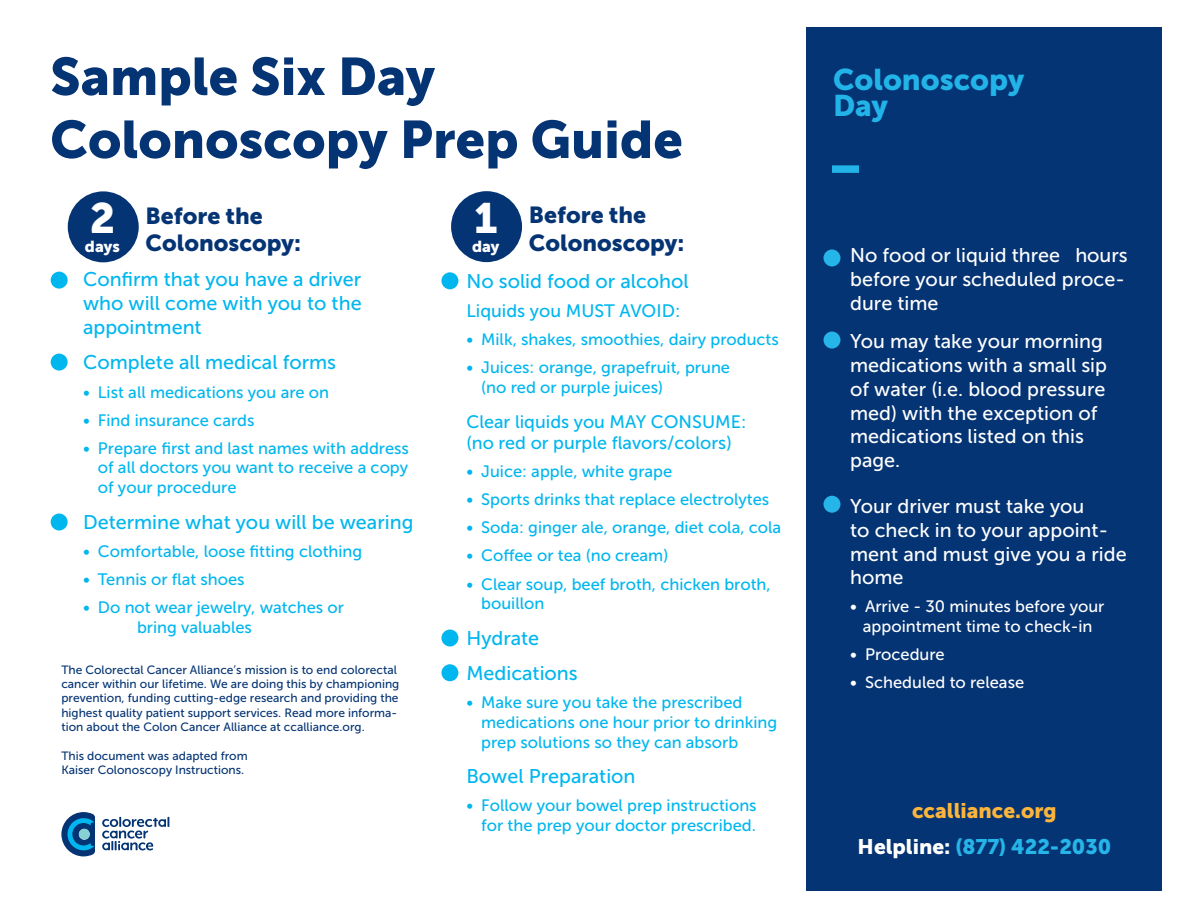
<style>
.page{position:relative;width:1188px;height:918px;background:#fff}
.page>*{position:absolute;margin:0;border:0;box-sizing:border-box;transform-origin:0 0}
.t1{font:52.5px/63px "Museo Sans 900";color:#053474}
.t2{font:42.3px "Museo Sans 900";color:#fff}
.t3{font:29.7px/26.4px "Museo Sans 900";color:#22b3e8}
.t4{font:23.1px/27.8px "Museo Sans 900";color:#053474}
.t5{font:21px "Museo Sans 900";color:#26b5e8}
.t6{font:21px "Museo Sans 900";color:#fcb53b}
.t7{font:19.8px/23.7px "Museo Sans 500";color:#fff}
.t8{font:19.8px/23.7px "Museo Sans 500";color:#00b6ef}
.t9{font:18px/21.6px "Museo Sans 500";color:#00b6ef}
.t10{font:16.5px/19.8px "Museo Sans 500";color:#00b6ef}
.t11{font:16.5px/19.8px "Museo Sans 500";color:#fff;text-align:center}
.t12{font:15.9px "Museo Sans 900";color:#fff}
.t13{font:12px/14.4px "Museo Sans 500";color:#053474}
.s1{color:#fff}
</style>
<div class="page">
<div style="left:68px;top:191px;width:71px;height:71px;background:#053474;border-radius:50%"></div>
<div style="left:807px;top:27px;width:355px;height:864px;background:#053474"></div>
<div style="left:824px;top:249px;width:16px;height:17px;background:#26b5e8;border-radius:50%"></div>
<div style="left:824px;top:332px;width:16px;height:17px;background:#26b5e8;border-radius:50%"></div>
<div style="left:824px;top:496px;width:16px;height:17px;background:#26b5e8;border-radius:50%"></div>
<div style="left:441px;top:272px;width:17px;height:17px;background:#00b6ef;border-radius:50%"></div>
<div style="left:441px;top:664px;width:17px;height:17px;background:#00b6ef;border-radius:50%"></div>
<div style="left:441px;top:630px;width:17px;height:17px;background:#00b6ef;border-radius:50%"></div>
<div style="left:51px;top:272px;width:17px;height:17px;background:#00b6ef;border-radius:50%"></div>
<div style="left:51px;top:354px;width:17px;height:17px;background:#00b6ef;border-radius:50%"></div>
<div style="left:51px;top:514px;width:17px;height:17px;background:#00b6ef;border-radius:50%"></div>
<svg style="left:61px;top:812px;width:34px;height:44px"></svg>
<div style="left:79px;top:829px;width:11px;height:11px;background:#85d1d4;border-radius:50%"></div>
<svg style="left:102px;top:817px;width:67px;height:33px"></svg>
<div style="left:451px;top:191px;width:71px;height:71px;background:#053474;border-radius:50%"></div>
<div style="left:832px;top:165px;width:27px;height:8px;background:#22b3e8"></div>
<h1 class="t1" style="left:50px;top:45px;width:634px">Sample Six Day<br>Colonoscopy Prep Guide</h1>
<h2 class="t2" style="left:474px;top:194px;width:25px">1</h2>
<p class="t12" style="left:472px;top:237px;width:29px">day</p>
<h2 class="t2" style="left:90px;top:194px;width:27px">2</h2>
<p class="t12" style="left:85px;top:237px;width:37px">days</p>
<h3 class="t4" style="left:529px;top:201px;width:157px">Before the<br>Colonoscopy:</h3>
<h3 class="t4" style="left:146px;top:202px;width:157px">Before the<br>Colonoscopy:</h3>
<p class="t8" style="left:83px;top:268px;width:280px;text-align:justify">Confirm that you have a driver who will come with you to the appointment</p>
<p class="t8" style="left:83px;top:351px;width:255px">Complete all medical forms</p>
<p class="t10" style="left:83px;top:382px;width:248px">• List all medications you are on</p>
<p class="t10" style="left:83px;top:410px;width:173px">• Find insurance cards</p>
<p class="t10" style="left:98px;top:438px;width:313px;text-align:justify;text-indent:-15px">• Prepare first and last names with address of all doctors you want to receive a copy of your procedure</p>
<p class="t8" style="left:83px;top:510px;width:332px">Determine what you will be wearing</p>
<p class="t10" style="left:83px;top:541px;width:281px">• Comfortable, loose fitting clothing</p>
<p class="t10" style="left:83px;top:569px;width:163px">• Tennis or flat shoes</p>
<p class="t10" style="left:137px;top:597px;width:208px;text-indent:-54px">• Do not wear jewelry, watches or bring valuables</p>
<p class="t13" style="left:61px;top:662px;width:339px">The Colorectal Cancer Alliance’s mission is to end colorectal cancer within our lifetime. We are doing this by championing prevention, funding cutting-edge research and providing the highest quality patient support services. Read more informa&shy;tion about the Colon Cancer Alliance at ccalliance.org.</p>
<p class="t13" style="left:61px;top:749px;width:188px">This document was adapted from<br>Kaiser Colonoscopy Instructions.</p>
<p class="t8" style="left:466px;top:269px;width:224px">No solid food or alcohol</p>
<p class="t9" style="left:466px;top:300px;width:215px">Liquids you MUST AVOID:</p>
<p class="t10" style="left:466px;top:329px;width:314px">• Milk, shakes, smoothies, dairy products</p>
<p class="t10" style="left:481px;top:357px;width:250px;text-indent:-15px">• Juices: orange, grapefruit, prune (no red or purple juices)</p>
<p class="t9" style="left:466px;top:411px;width:281px">Clear liquids you MAY CONSUME: (no red or purple flavors/colors)</p>
<p class="t10" style="left:466px;top:462px;width:207px">• Juice: apple, white grape</p>
<p class="t10" style="left:466px;top:490px;width:304px">• Sports drinks that replace electrolytes</p>
<p class="t10" style="left:466px;top:518px;width:316px">• Soda: ginger ale, orange, diet cola, cola</p>
<p class="t10" style="left:466px;top:546px;width:203px">• Coffee or tea (no cream)</p>
<p class="t10" style="left:481px;top:574px;width:291px;text-indent:-15px">• Clear soup, beef broth, chicken broth, bouillon</p>
<p class="t8" style="left:466px;top:620px;width:113px;line-height:35.5px">Hydrate<br>Medications</p>
<p class="t10" style="left:481px;top:693px;width:298px;text-indent:-15px">• Make sure you take the prescribed medications one hour prior to drinking prep solutions so they can absorb</p>
<p class="t8" style="left:466px;top:765px;width:171px">Bowel Preparation</p>
<p class="t10" style="left:466px;top:796px;width:292px;text-align:right">• Follow your bowel prep instructions for the prep your doctor prescribed.</p>
<h3 class="t3" style="left:833px;top:66px;width:193px">Colonoscopy<br>Day</h3>
<p class="t7" style="left:850px;top:244px;width:279px">No food or liquid three hours before your scheduled proce&shy;dure time</p>
<p class="t7" style="left:850px;top:330px;width:258px">You may take your morning medications with a small sip of water (i.e. blood pressure med) with the exception of medications listed on this page.</p>
<p class="t7" style="left:850px;top:495px;width:278px">Your driver must take you<br>to check in to your appoint&shy;ment and must give you a ride home</p>
<p class="t11" style="left:850px;top:597px;width:256px">• Arrive - 30 minutes before your appointment time to check-in</p>
<p class="t11" style="left:850px;top:645px;width:96px">• Procedure</p>
<p class="t11" style="left:850px;top:673px;width:175px">• Scheduled to release</p>
<p class="t6" style="left:912px;top:799px;width:146px">ccalliance.org</p>
<p class="t5" style="left:858px;top:835px;width:255px"><span class="s1">Helpline:</span> (877) 422-2030</p>
</div>
